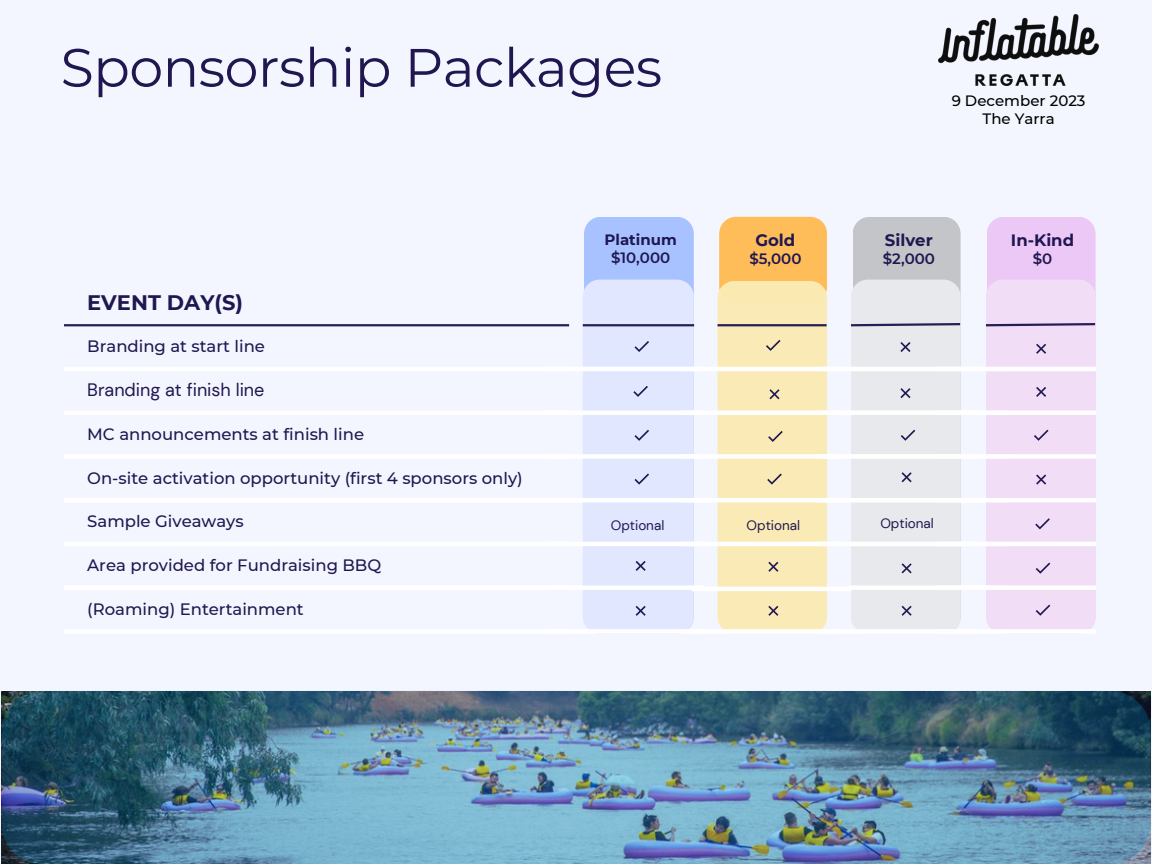
<style>
.page{position:relative;width:1152px;height:864px;background:#f4f6ff}
.page>*{position:absolute;margin:0;border:0;box-sizing:border-box;transform-origin:0 0}
.t1{font:54px "Montserrat";letter-spacing:-.01em;color:#201751}
.t2{font:700 21px "Montserrat";color:#201751}
.t3{font:18px "DM Sans";color:#201751}
.t4{font:500 16.5px "Montserrat";color:#201751}
.t5{font:700 16.5px "Montserrat";color:#201751}
.t6{font:600 15px "Montserrat";color:#201751}
.t7{font:500 15px "Montserrat";color:#000}
.t8{font:700 15px "Montserrat";color:#201751}
.t9{font:13.5px "DM Sans";color:#201751}
</style>
<div class="page">
<div style="left:719px;top:217px;width:108px;height:86px;background:#ffbd59;border-radius:17px"></div>
<div style="left:718px;top:281px;width:109px;height:353px;background:#fbeab4;border-radius:17px"></div>
<div style="left:853px;top:217px;width:108px;height:417px;background:#c4c5c9;border-radius:17px"></div>
<div style="left:584px;top:217px;width:110px;height:417px;background:#a7c2ff;border-radius:17px"></div>
<div style="left:583px;top:280px;width:111px;height:354px;background:#e1e7ff;border-radius:17px"></div>
<div style="left:851px;top:280px;width:110px;height:354px;background:#e7e9ec;border-radius:17px"></div>
<hr style="left:64px;top:367px;width:505px;height:4px;background:#fff">
<hr style="left:64px;top:324px;width:505px;height:2px;background:#201751">
<hr style="left:583px;top:324px;width:111px;height:2px;background:#201751">
<hr style="left:717px;top:324px;width:110px;height:2px;background:#201751">
<svg style="left:851px;top:323px;width:110px;height:4px"></svg>
<hr style="left:545px;top:367px;width:159px;height:4px;background:#fff">
<hr style="left:683px;top:367px;width:159px;height:4px;background:#fff">
<div style="left:987px;top:217px;width:109px;height:417px;background:#ecc8f6;border-radius:17px"></div>
<div style="left:986px;top:280px;width:110px;height:354px;background:#f1ddf6;border-radius:17px"></div>
<div style="left:545px;top:410px;width:159px;height:5px;background:#fff"></div>
<div style="left:683px;top:410px;width:159px;height:5px;background:#fff"></div>
<div style="left:545px;top:454px;width:159px;height:5px;background:#fff"></div>
<div style="left:683px;top:454px;width:159px;height:5px;background:#fff"></div>
<hr style="left:545px;top:498px;width:159px;height:4px;background:#fff">
<hr style="left:683px;top:498px;width:159px;height:4px;background:#fff">
<hr style="left:545px;top:542px;width:159px;height:4px;background:#fff">
<hr style="left:683px;top:542px;width:159px;height:4px;background:#fff">
<div style="left:545px;top:585px;width:159px;height:5px;background:#fff"></div>
<hr style="left:692px;top:587px;width:159px;height:4px;background:#fff">
<div style="left:849px;top:585px;width:159px;height:5px;background:#fff"></div>
<div style="left:545px;top:629px;width:159px;height:5px;background:#fff"></div>
<div style="left:683px;top:629px;width:159px;height:5px;background:#fff"></div>
<div style="left:64px;top:410px;width:505px;height:5px;background:#fff"></div>
<div style="left:64px;top:454px;width:505px;height:5px;background:#fff"></div>
<hr style="left:64px;top:498px;width:505px;height:4px;background:#fff">
<hr style="left:64px;top:542px;width:505px;height:4px;background:#fff">
<div style="left:64px;top:585px;width:505px;height:5px;background:#fff"></div>
<div style="left:64px;top:629px;width:505px;height:5px;background:#fff"></div>
<svg style="left:635px;top:430px;width:14px;height:11px"></svg>
<svg style="left:985px;top:323px;width:111px;height:4px"></svg>
<hr style="left:817px;top:367px;width:160px;height:4px;background:#fff">
<div style="left:817px;top:410px;width:160px;height:5px;background:#fff"></div>
<div style="left:817px;top:454px;width:160px;height:5px;background:#fff"></div>
<hr style="left:817px;top:498px;width:160px;height:4px;background:#fff">
<hr style="left:817px;top:542px;width:160px;height:4px;background:#fff">
<div style="left:817px;top:629px;width:160px;height:5px;background:#fff"></div>
<svg style="left:1036px;top:563px;width:14px;height:11px"></svg>
<svg style="left:1036px;top:605px;width:14px;height:11px"></svg>
<hr style="left:936px;top:367px;width:160px;height:4px;background:#fff">
<div style="left:936px;top:410px;width:160px;height:5px;background:#fff"></div>
<div style="left:936px;top:454px;width:160px;height:5px;background:#fff"></div>
<hr style="left:936px;top:498px;width:160px;height:4px;background:#fff">
<hr style="left:936px;top:542px;width:160px;height:4px;background:#fff">
<div style="left:936px;top:585px;width:160px;height:5px;background:#fff"></div>
<div style="left:936px;top:629px;width:160px;height:5px;background:#fff"></div>
<img style="left:938px;top:14px;width:160px;height:71px">
<svg style="left:635px;top:341px;width:14px;height:11px"></svg>
<svg style="left:766px;top:340px;width:15px;height:11px"></svg>
<svg style="left:1035px;top:518px;width:15px;height:11px"></svg>
<svg style="left:636px;top:606px;width:10px;height:10px"></svg>
<svg style="left:636px;top:561px;width:10px;height:10px"></svg>
<svg style="left:768px;top:606px;width:10px;height:10px"></svg>
<svg style="left:768px;top:562px;width:10px;height:10px"></svg>
<svg style="left:902px;top:606px;width:10px;height:10px"></svg>
<svg style="left:902px;top:563px;width:10px;height:10px"></svg>
<svg style="left:1036px;top:474px;width:10px;height:11px"></svg>
<svg style="left:1036px;top:344px;width:10px;height:10px"></svg>
<svg style="left:902px;top:472px;width:10px;height:10px"></svg>
<svg style="left:635px;top:474px;width:14px;height:11px"></svg>
<svg style="left:767px;top:474px;width:15px;height:11px"></svg>
<svg style="left:768px;top:431px;width:15px;height:11px"></svg>
<svg style="left:901px;top:430px;width:14px;height:11px"></svg>
<svg style="left:1034px;top:430px;width:15px;height:11px"></svg>
<svg style="left:1036px;top:387px;width:10px;height:10px"></svg>
<svg style="left:900px;top:342px;width:11px;height:10px"></svg>
<svg style="left:769px;top:389px;width:11px;height:10px"></svg>
<svg style="left:900px;top:388px;width:11px;height:10px"></svg>
<img style="left:1px;top:691px;width:1150px;height:173px;border-radius:40px">
<svg style="left:633px;top:386px;width:15px;height:11px"></svg>
<p class="t1" style="left:61px;top:34px;width:603px">Sponsorship Packages</p>
<p class="t7" style="left:952px;top:92px;width:135px">9 December 2023</p>
<p class="t7" style="left:983px;top:110px;width:74px">The Yarra</p>
<p class="t2" style="left:87px;top:290px;width:157px">EVENT DAY(S)</p>
<p class="t4" style="left:87px;top:336px;width:179px">Branding at start line</p>
<p class="t3" style="left:87px;top:378px;width:179px">Branding at finish line</p>
<p class="t4" style="left:87px;top:424px;width:278px">MC announcements at finish line</p>
<p class="t4" style="left:87px;top:468px;width:437px">On-site activation opportunity (first 4 sponsors only)</p>
<p class="t4" style="left:87px;top:511px;width:158px">Sample Giveaways</p>
<p class="t4" style="left:87px;top:555px;width:296px">Area provided for Fundraising BBQ</p>
<p class="t4" style="left:87px;top:599px;width:218px">(Roaming) Entertainment</p>
<p class="t8" style="left:605px;top:231px;width:74px">Platinum</p>
<p class="t6" style="left:611px;top:249px;width:61px">$10,000</p>
<p class="t5" style="left:755px;top:230px;width:41px">Gold</p>
<p class="t6" style="left:749px;top:250px;width:54px">$5,000</p>
<p class="t5" style="left:885px;top:230px;width:49px">Silver</p>
<p class="t6" style="left:883px;top:249px;width:54px">$2,000</p>
<p class="t5" style="left:1011px;top:230px;width:65px">In-Kind</p>
<p class="t6" style="left:1033px;top:249px;width:21px">$0</p>
<p class="t9" style="left:611px;top:516px;width:55px">Optional</p>
<p class="t9" style="left:747px;top:516px;width:55px">Optional</p>
<p class="t9" style="left:880px;top:515px;width:55px">Optional</p>
</div>
